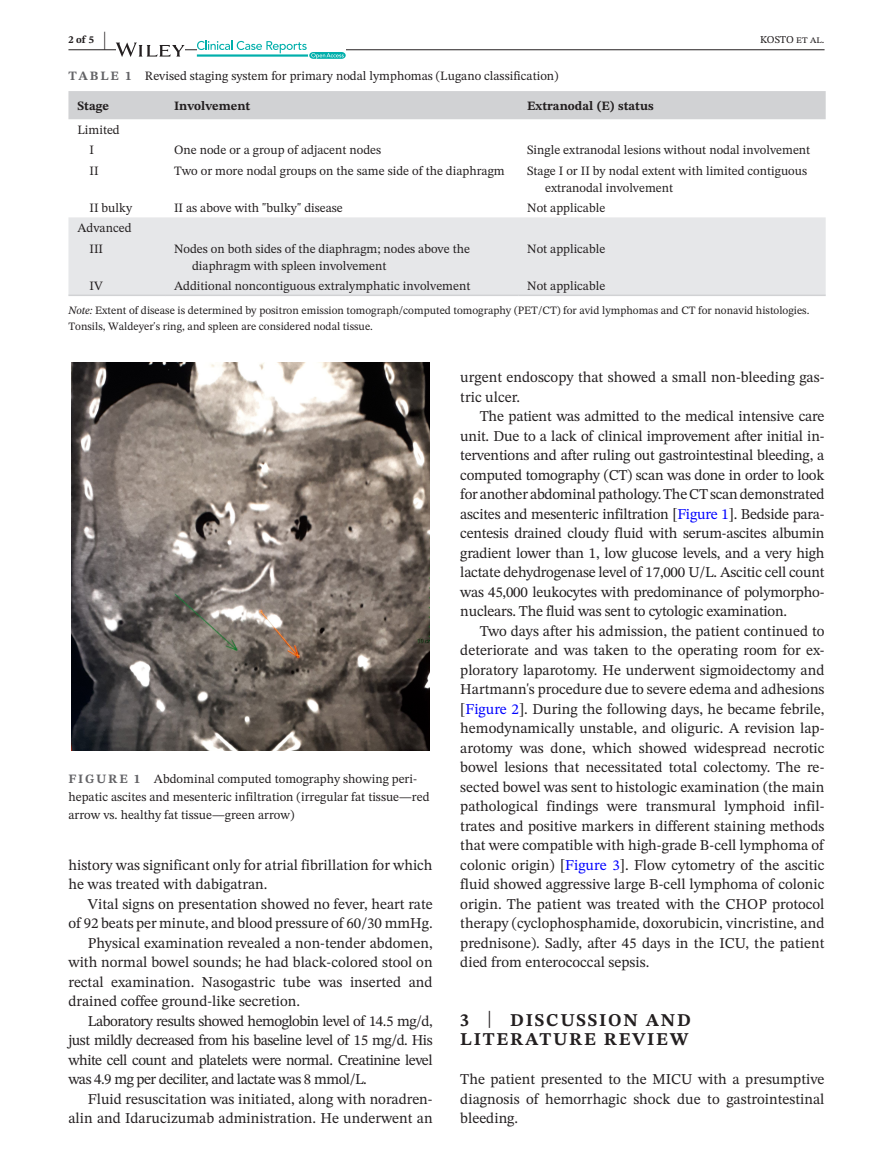
<style>
.page{position:relative;width:893px;height:1174px;background:#fff}
.page>*{position:absolute;margin:0;border:0;box-sizing:border-box;transform-origin:0 0}
.t1{font:700 18px/19.5px "STIX Two Text";letter-spacing:.1em;color:#231f20}
.t2{font:15px/19.5px "STIX Two Text";color:#231f20;text-align:justify}
.t3{font:15px "STIX Two Text";letter-spacing:-.035em;color:#231f20}
.t4{font:12.75px/20.2px "STIX Two Text";color:#231f20}
.t5{font:700 12.75px "STIX Two Text";color:#231f20}
.t6{font:11.25px/15.8px "STIX Two Text";color:#231f20}
.t7{font:10.5px "STIX Two Text";letter-spacing:-.005em;color:#231f20}
.t8{font:700 10.5px "STIX Two Text";color:#231f20}
.s1{font-size:21px}
.s2{font-weight:700;color:#636366}
.s3{font-style:italic}
.s4{color:#00f}
.s5{font-weight:400;font-size:23.7px}
</style>
<div class="page">
<hr style="left:68px;top:49px;width:756px;height:1px;background:#231f20">
<svg style="left:116px;top:43px;width:69px;height:14px"></svg>
<svg style="left:197px;top:41px;width:149px;height:18px"></svg>
<div style="left:68px;top:91px;width:758px;height:28px;background:#d1d2d4"></div>
<div style="left:68px;top:217px;width:758px;height:77px;background:#e6e7e9"></div>
<hr style="left:68px;top:294px;width:97px;height:2px;background:#d1d2d4">
<hr style="left:165px;top:294px;width:353px;height:2px;background:#d1d2d4">
<hr style="left:518px;top:294px;width:308px;height:2px;background:#d1d2d4">
<div style="left:68px;top:363px;width:365px;height:388px;background:linear-gradient(to bottom,#fff,#fff)"></div>
<img style="left:72px;top:363px;width:357px;height:388px">
<p class="t8" style="left:68px;top:32px;width:39px">2 of 5 <span class="s1">|</span></p>
<p class="t7" style="left:760px;top:32px;width:66px">KOSTO et al.</p>
<p class="t4" style="left:68px;top:65px;width:492px"><span class="s2">TABLE 1</span> Revised staging system for primary nodal lymphomas (Lugano classification)</p>
<p class="t5" style="left:77px;top:97px;width:33px">Stage</p>
<p class="t5" style="left:174px;top:97px;width:78px">Involvement</p>
<p class="t5" style="left:527px;top:97px;width:128px">Extranodal (E) status</p>
<p class="t4" style="left:89px;top:120px;width:32px;text-indent:-12px">Limited<br>I</p>
<p class="t4" style="left:174px;top:140px;width:209px">One node or a group of adjacent nodes</p>
<p class="t4" style="left:527px;top:140px;width:285px">Single extranodal lesions without nodal involvement</p>
<p class="t4" style="left:89px;top:160px;width:11px">II</p>
<p class="t4" style="left:174px;top:160px;width:332px">Two or more nodal groups on the same side of the diaphragm</p>
<p class="t4" style="left:545px;top:162px;width:263px;line-height:17.2px;text-indent:-18px">Stage I or II by nodal extent with limited contiguous extranodal involvement</p>
<p class="t4" style="left:89px;top:198px;width:44px">II bulky</p>
<p class="t4" style="left:174px;top:198px;width:170px">II as above with "bulky" disease</p>
<p class="t4" style="left:527px;top:198px;width:80px">Not applicable</p>
<p class="t4" style="left:89px;top:218px;width:44px;text-indent:-12px">Advanced<br>III</p>
<p class="t4" style="left:192px;top:240px;width:279px;line-height:17.2px;text-indent:-18px">Nodes on both sides of the diaphragm; nodes above the diaphragm with spleen involvement</p>
<p class="t4" style="left:527px;top:238px;width:80px">Not applicable</p>
<p class="t4" style="left:89px;top:276px;width:15px">IV</p>
<p class="t4" style="left:174px;top:276px;width:298px">Additional noncontiguous extralymphatic involvement</p>
<p class="t4" style="left:527px;top:276px;width:80px">Not applicable</p>
<p class="t6" style="left:68px;top:302px;width:742px"><span class="s3">Note:</span> Extent of disease is determined by positron emission tomograph/computed tomography (PET/CT) for avid lymphomas and CT for nonavid histologies.<br>Tonsils, Waldeyer's ring, and spleen are considered nodal tissue.</p>
<p class="t4" style="left:68px;top:770px;width:363px;line-height:18px"><span class="s2">FIGURE 1</span> Abdominal computed tomography showing peri&shy;hepatic ascites and mesenteric infiltration (irregular fat tissue—red arrow vs. healthy fat tissue—green arrow)</p>
<p class="t2" style="left:68px;top:855px;width:366px">history was significant only for atrial fibrillation for which he was treated with dabigatran.</p>
<p class="t2" style="left:88px;top:894px;width:346px">Vital signs on presentation showed no fever, heart rate</p>
<p class="t2" style="left:68px;top:913px;width:366px">of 92 beats per minute, and blood pressure of 60/30 mmHg.</p>
<p class="t2" style="left:88px;top:933px;width:346px">Physical examination revealed a non-tender abdomen,</p>
<p class="t2" style="left:68px;top:952px;width:366px">with normal bowel sounds; he had black-colored stool on</p>
<p class="t2" style="left:68px;top:972px;width:366px">rectal examination. Nasogastric tube was inserted and</p>
<p class="t2" style="left:68px;top:991px;width:233px">drained coffee ground-like secretion.</p>
<p class="t3" style="left:88px;top:1010px;width:346px">Laboratory results showed hemoglobin level of 14.5 mg/d,</p>
<p class="t3" style="left:68px;top:1029px;width:366px">just mildly decreased from his baseline level of 15 mg/d. His</p>
<p class="t3" style="left:68px;top:1049px;width:366px">white cell count and platelets were normal. Creatinine level</p>
<p class="t3" style="left:68px;top:1068px;width:300px">was 4.9 mg per deciliter, and lactate was 8 mmol/L.</p>
<p class="t2" style="left:88px;top:1089px;width:346px">Fluid resuscitation was initiated, along with noradren-</p>
<p class="t2" style="left:68px;top:1108px;width:366px">alin and Idarucizumab administration. He underwent an</p>
<p class="t2" style="left:460px;top:367px;width:366px">urgent endoscopy that showed a small non-bleeding gas&shy;tric ulcer.</p>
<p class="t2" style="left:460px;top:406px;width:366px;text-indent:20px">The patient was admitted to the medical intensive care unit. Due to a lack of clinical improvement after initial in&shy;terventions and after ruling out gastrointestinal bleeding, a computed tomography (CT) scan was done in order to look for another abdominal pathology. The CT scan demonstrated ascites and mesenteric infiltration [<span class="s4">Figure 1</span>]. Bedside para&shy;centesis drained cloudy fluid with serum-ascites albumin gradient lower than 1, low glucose levels, and a very high lactate dehydrogenase level of 17,000 U/L. Ascitic cell count was 45,000 leukocytes with predominance of polymorpho&shy;nuclears. The fluid was sent to cytologic examination.</p>
<p class="t2" style="left:460px;top:621px;width:366px;text-indent:20px">Two days after his admission, the patient continued to deteriorate and was taken to the operating room for ex&shy;ploratory laparotomy. He underwent sigmoidectomy and Hartmann's procedure due to severe edema and adhesions [<span class="s4">Figure 2</span>]. During the following days, he became febrile, hemodynamically unstable, and oliguric. A revision lap&shy;arotomy was done, which showed widespread necrotic bowel lesions that necessitated total colectomy. The re&shy;sected bowel was sent to histologic examination (the main pathological findings were transmural lymphoid infil&shy;trates and positive markers in different staining methods that were compatible with high-grade B-cell lymphoma of colonic origin) [<span class="s4">Figure 3</span>]. Flow cytometry of the ascitic fluid showed aggressive large B-cell lymphoma of colonic origin. The patient was treated with the CHOP protocol therapy (cyclophosphamide, doxorubicin, vincristine, and prednisone). Sadly, after 45 days in the ICU, the patient died from enterococcal sepsis.</p>
<p class="t1" style="left:460px;top:1010px;width:232px">3 <span class="s5">|</span> DISCUSSION AND<br>LITERATURE REVIEW</p>
<p class="t2" style="left:460px;top:1069px;width:366px">The patient presented to the MICU with a presumptive diagnosis of hemorrhagic shock due to gastrointestinal bleeding.</p>
</div>
